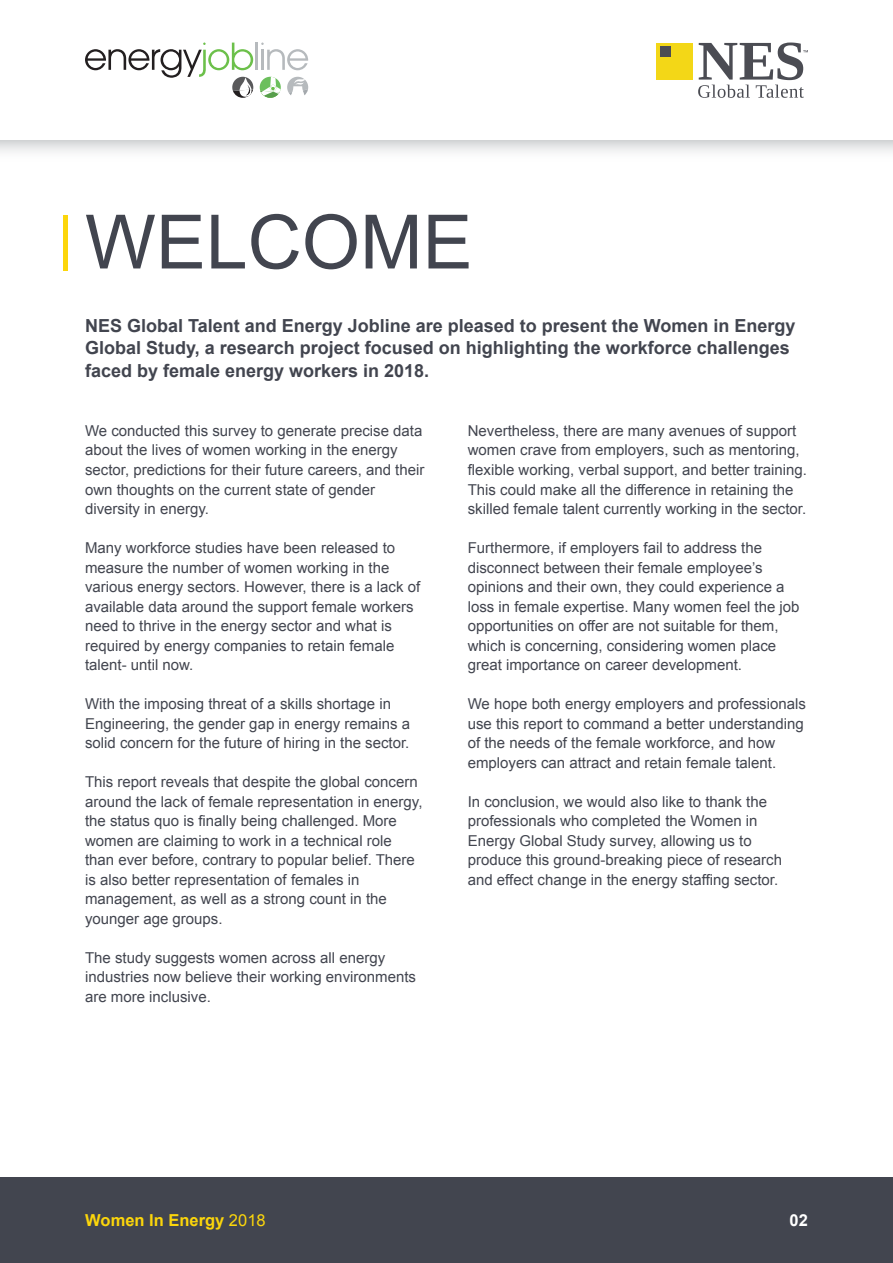
<style>
.page{position:relative;width:893px;height:1263px;background:#fff}
.page>*{position:absolute;margin:0;border:0;box-sizing:border-box;transform-origin:0 0}
.t1{font:75px "Arial";color:#42454f}
.t2{font:700 18px/22.5px "Arial";color:#42454f}
.t3{font:700 16.5px "Arial";color:#fcd60b}
.t4{font:700 16.5px "Arial";color:#fff}
.t5{font:15px/19.5px "Arial";color:#42454f}
.s1{font-weight:400}
</style>
<div class="page">
<div style="left:0;top:1178px;width:893px;height:85px;background:#42454f"></div>
<svg style="left:260px;top:77px;width:21px;height:21px"></svg>
<hr style="left:255px;top:43px;width:3px;height:27px;background:#b6babd">
<svg style="left:85px;top:43px;width:168px;height:55px"></svg>
<svg style="left:261px;top:43px;width:47px;height:27px"></svg>
<svg style="left:287px;top:77px;width:21px;height:18px"></svg>
<div style="left:656px;top:43px;width:37px;height:36px;background:#f3d717"></div>
<div style="left:660px;top:46px;width:10px;height:11px;background:#4b4c53"></div>
<svg style="left:698px;top:43px;width:110px;height:55px"></svg>
<hr style="left:64px;top:215px;width:4px;height:55px;background:#fcd60b">
<div style="left:0;top:140px;width:893px;height:22px;background:linear-gradient(to bottom,#d8dbdc,#fff)"></div>
<h1 class="t1" style="left:85px;top:193px;width:389px">WELCOME</h1>
<p class="t2" style="left:85px;top:315px;width:712px">NES Global Talent and Energy Jobline are pleased to present the Women in Energy<br>Global Study, a research project focused on highlighting the workforce challenges faced by female energy workers in 2018.</p>
<p class="t5" style="left:85px;top:421px;width:341px">We conducted this survey to generate precise data about the lives of women working in the energy sector, predictions for their future careers, and their own thoughts on the current state of gender diversity in energy.</p>
<p class="t5" style="left:85px;top:538px;width:337px">Many workforce studies have been released to measure the number of women working in the various energy sectors. However, there is a lack of available data around the support female workers need to thrive in the energy sector and what is required by energy companies to retain female talent- until now.</p>
<p class="t5" style="left:85px;top:694px;width:327px">With the imposing threat of a skills shortage in<br>Engineering, the gender gap in energy remains a solid concern for the future of hiring in the sector.</p>
<p class="t5" style="left:85px;top:772px;width:339px">This report reveals that despite the global concern around the lack of female representation in energy, the status quo is finally being challenged. More women are claiming to work in a technical role than ever before, contrary to popular belief. There is also better representation of females in management, as well as a strong count in the younger age groups.</p>
<p class="t5" style="left:85px;top:948px;width:332px">The study suggests women across all energy industries now believe their working environments are more inclusive.</p>
<p class="t5" style="left:468px;top:421px;width:341px">Nevertheless, there are many avenues of support women crave from employers, such as mentoring, flexible working, verbal support, and better training.<br>This could make all the difference in retaining the skilled female talent currently working in the sector.</p>
<p class="t5" style="left:468px;top:538px;width:333px">Furthermore, if employers fail to address the disconnect between their female employee’s opinions and their own, they could experience a loss in female expertise. Many women feel the job opportunities on offer are not suitable for them, which is concerning, considering women place great importance on career development.</p>
<p class="t5" style="left:468px;top:694px;width:340px">We hope both energy employers and professionals use this report to command a better understanding of the needs of the female workforce, and how employers can attract and retain female talent.</p>
<p class="t5" style="left:468px;top:792px;width:316px">In conclusion, we would also like to thank the professionals who completed the Women in Energy Global Study survey, allowing us to produce this ground-breaking piece of research and effect change in the energy staffing sector.</p>
<p class="t3" style="left:85px;top:1209px;width:182px">Women In Energy <span class="s1">2018</span></p>
<p class="t4" style="left:790px;top:1209px;width:20px">02</p>
</div>
